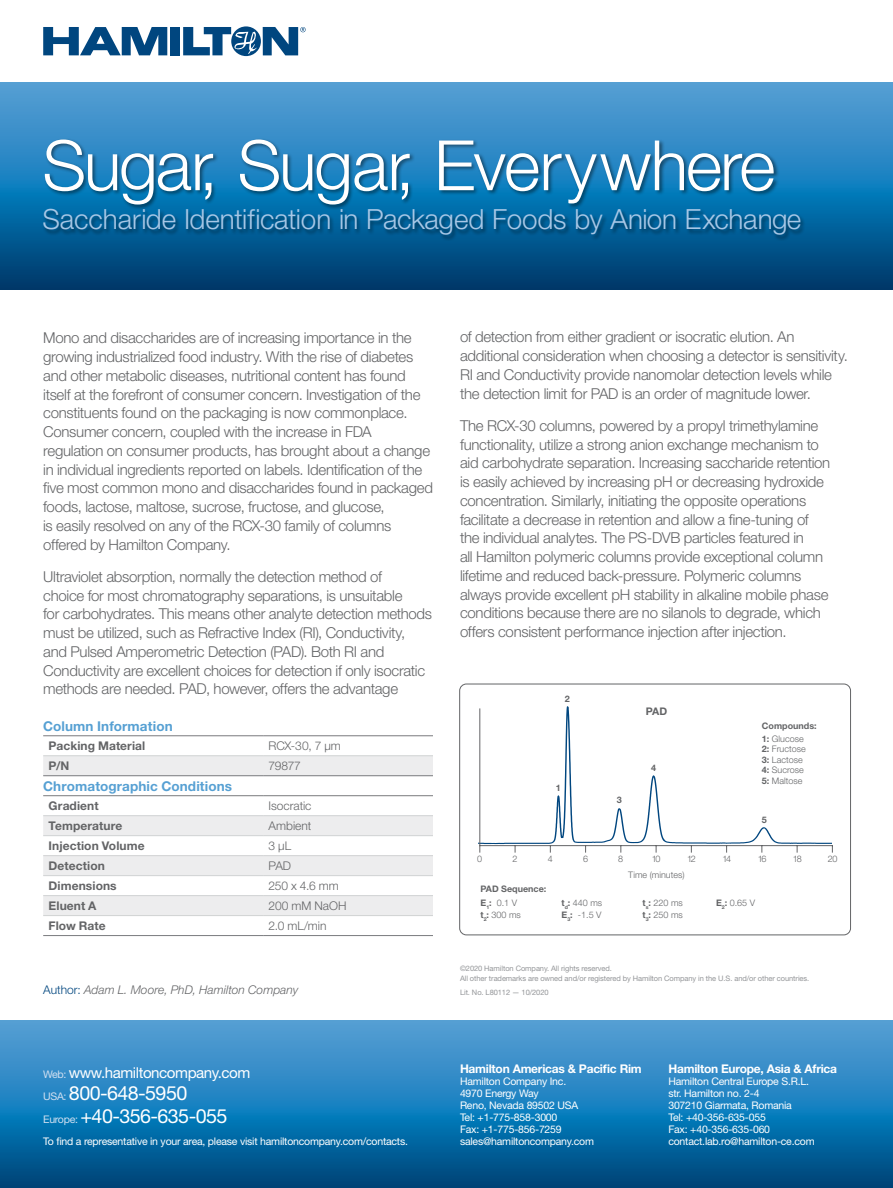
<style>
.page{position:relative;width:893px;height:1188px;background:#fff}
.page>*{position:absolute;margin:0;border:0;box-sizing:border-box;transform-origin:0 0}
.t1{font:300 69.6px "Helvetica Neue LT Std";letter-spacing:-.025em;color:#fff}
.t2{font:300 27.75px "Helvetica Neue LT Std";letter-spacing:-.005em;color:#a7c7e6}
.t3{font:19.5px/22.5px "Helvetica Neue LT Std";letter-spacing:-.03em;color:#fff}
.t4{font:300 15px/18.8px "Helvetica Neue LT Std";letter-spacing:-.02em;color:#636466}
.t5{font:15px "Helvetica Neue LT Std";letter-spacing:-.03em;color:#fff}
.t6{font:700 13.5px "Helvetica Neue LT Std";letter-spacing:.01em;color:#56a0d3}
.t7{font:700 12px "Helvetica Neue LT Std";letter-spacing:.005em;color:#636466}
.t8{font:300 12px "Helvetica Neue LT Std";color:#636466}
.t9{font:700 12px "Helvetica Neue LT Std";letter-spacing:-.02em;color:#fff}
.t10{font:italic 300 12px "Helvetica Neue LT Std";letter-spacing:.005em;color:#636466}
.t11{font:10.5px/12px "Helvetica Neue LT Std";letter-spacing:-.02em;color:#fff}
.t12{font:700 10.5px "Helvetica Neue LT Std";color:#636466}
.t13{font:300 9px/10.5px "Helvetica Neue LT Std";color:#636466}
.t14{font:700 9px/12.6px "Helvetica Neue LT Std";color:#636466}
.t15{font:7.5px/10.5px "Helvetica Neue LT Std";letter-spacing:-.01em;color:#939598}
.s1{font-style:normal;color:#00467f}
.s2{font-size:10.5px;color:#d0dff1}
.s3{font-weight:300}
.s4{font-weight:700}
</style>
<div class="page">
<svg style="left:43px;top:757px;width:390px;height:158px;fill:#ededee"></svg>
<hr style="left:43px;top:736px;width:220px;height:1px;background:#797a7d">
<hr style="left:263px;top:736px;width:170px;height:1px;background:#797a7d">
<hr style="left:43px;top:756px;width:220px;height:1px;background:#d0d2d3">
<hr style="left:263px;top:756px;width:170px;height:1px;background:#d0d2d3">
<hr style="left:43px;top:815px;width:220px;height:1px;background:#d0d2d3">
<hr style="left:263px;top:815px;width:170px;height:1px;background:#d0d2d3">
<hr style="left:43px;top:835px;width:220px;height:1px;background:#d0d2d3">
<hr style="left:263px;top:835px;width:170px;height:1px;background:#d0d2d3">
<hr style="left:43px;top:855px;width:220px;height:1px;background:#d0d2d3">
<hr style="left:263px;top:855px;width:170px;height:1px;background:#d0d2d3">
<hr style="left:43px;top:875px;width:220px;height:1px;background:#d0d2d3">
<hr style="left:263px;top:875px;width:170px;height:1px;background:#d0d2d3">
<hr style="left:43px;top:895px;width:220px;height:1px;background:#d0d2d3">
<hr style="left:263px;top:895px;width:170px;height:1px;background:#d0d2d3">
<hr style="left:43px;top:915px;width:220px;height:1px;background:#d0d2d3">
<hr style="left:263px;top:915px;width:170px;height:1px;background:#d0d2d3">
<hr style="left:43px;top:935px;width:220px;height:1px;background:#797a7d">
<hr style="left:263px;top:935px;width:170px;height:1px;background:#797a7d">
<hr style="left:43px;top:775px;width:220px;height:1px;background:#797a7d">
<hr style="left:263px;top:775px;width:170px;height:1px;background:#797a7d">
<hr style="left:43px;top:795px;width:220px;height:1px;background:#797a7d">
<hr style="left:263px;top:795px;width:170px;height:1px;background:#797a7d">
<svg style="left:479px;top:708px;width:354px;height:145px"></svg>
<div style="left:459px;top:684px;width:392px;height:251px;border:1px solid #636466;border-radius:7px"></div>
<svg style="left:0;top:82px;width:893px;height:207px;background:#2372a9"></svg>
<div style="left:43px;top:138px;width:763px;height:103px;background:#000;opacity:.46"></div>
<svg style="left:0;top:1021px;width:893px;height:167px;background:#1e79b3"></svg>
<div style="left:170px;top:27px;width:10px;height:28px;background:#00467f"></div>
<svg style="left:43px;top:27px;width:124px;height:28px"></svg>
<svg style="left:183px;top:26px;width:123px;height:30px"></svg>
<h1 class="t1" style="left:42px;top:123px;width:734px">Sugar, Sugar, Everywhere</h1>
<h2 class="t2" style="left:42px;top:202px;width:760px">Saccharide Identification in Packaged Foods by Anion Exchange</h2>
<p class="t4" style="left:43px;top:328px;width:391px">Mono and disaccharides are of increasing importance in the growing industrialized food industry. With the rise of diabetes and other metabolic diseases, nutritional content has found itself at the forefront of consumer concern. Investigation of the constituents found on the packaging is now commonplace.<br>Consumer concern, coupled with the increase in FDA regulation on consumer products, has brought about a change in individual ingredients reported on labels. Identification of the five most common mono and disaccharides found in packaged foods, lactose, maltose, sucrose, fructose, and glucose,<br>is easily resolved on any of the RCX-30 family of columns offered by Hamilton Company.</p>
<p class="t4" style="left:43px;top:567px;width:390px">Ultraviolet absorption, normally the detection method of<br>choice for most chromatography separations, is unsuitable<br>for carbohydrates. This means other analyte detection methods must be utilized, such as Refractive Index (RI), Conductivity, and Pulsed Amperometric Detection (PAD). Both RI and Conductivity are excellent choices for detection if only isocratic methods are needed. PAD, however, offers the advantage</p>
<p class="t6" style="left:43px;top:717px;width:131px">Column Information</p>
<p class="t7" style="left:49px;top:738px;width:98px">Packing Material</p>
<p class="t8" style="left:269px;top:738px;width:74px">RCX-30, 7 µm</p>
<p class="t7" style="left:49px;top:758px;width:22px">P/N</p>
<p class="t8" style="left:269px;top:758px;width:34px">79877</p>
<p class="t6" style="left:43px;top:777px;width:190px">Chromatographic Conditions</p>
<p class="t7" style="left:49px;top:798px;width:52px">Gradient</p>
<p class="t8" style="left:269px;top:798px;width:44px">Isocratic</p>
<p class="t7" style="left:49px;top:818px;width:75px">Temperature</p>
<p class="t8" style="left:269px;top:818px;width:44px">Ambient</p>
<p class="t7" style="left:49px;top:838px;width:98px">Injection Volume</p>
<p class="t8" style="left:269px;top:838px;width:24px">3 µL</p>
<p class="t7" style="left:49px;top:858px;width:58px">Detection</p>
<p class="t8" style="left:269px;top:858px;width:24px">PAD</p>
<p class="t7" style="left:49px;top:878px;width:70px">Dimensions</p>
<p class="t8" style="left:269px;top:878px;width:72px">250 x 4.6 mm</p>
<p class="t7" style="left:49px;top:898px;width:49px">Eluent A</p>
<p class="t8" style="left:269px;top:898px;width:79px">200 mM NaOH</p>
<p class="t7" style="left:49px;top:918px;width:59px">Flow Rate</p>
<p class="t8" style="left:269px;top:918px;width:60px">2.0 mL/min</p>
<p class="t10" style="left:43px;top:983px;width:257px"><span class="s1">Author:</span> Adam L. Moore, PhD, Hamilton Company</p>
<p class="t5" style="left:43px;top:1063px;width:209px"><span class="s2">Web:</span> www.hamiltoncompany.com</p>
<h3 class="t3" style="left:43px;top:1082px;width:186px"><span class="s2">USA:</span> 800-648-5950<br><span class="s2">Europe:</span> +40-356-635-055</h3>
<p class="t11" style="left:43px;top:1135px;width:366px">To find a representative in your area, please visit hamiltoncompany.com/contacts.</p>
<p class="t4" style="left:460px;top:327px;width:389px">of detection from either gradient or isocratic elution. An additional consideration when choosing a detector is sensitivity.<br>RI and Conductivity provide nanomolar detection levels while the detection limit for PAD is an order of magnitude lower.</p>
<p class="t4" style="left:460px;top:416px;width:372px">The RCX-30 columns, powered by a propyl trimethylamine functionality, utilize a strong anion exchange mechanism to aid carbohydrate separation. Increasing saccharide retention is easily achieved by increasing pH or decreasing hydroxide concentration. Similarly, initiating the opposite operations facilitate a decrease in retention and allow a fine-tuning of the individual analytes. The PS-DVB particles featured in<br>all Hamilton polymeric columns provide exceptional column lifetime and reduced back-pressure. Polymeric columns always provide excellent pH stability in alkaline mobile phase conditions because there are no silanols to degrade, which offers consistent performance injection after injection.</p>
<p class="t14" style="left:565px;top:692px;width:7px">2</p>
<p class="t14" style="left:556px;top:781px;width:7px">1</p>
<p class="t14" style="left:617px;top:794px;width:7px">3</p>
<p class="t12" style="left:646px;top:705px;width:23px">PAD</p>
<p class="t14" style="left:651px;top:761px;width:7px">4</p>
<p class="t14" style="left:762px;top:719px;width:56px">Compounds:<br>1: <span class="s3">Glucose</span></p>
<p class="t13" style="left:762px;top:743px;width:45px"><span class="s4">2:</span> Fructose<br><span class="s4">3:</span> Lactose<br><span class="s4">4:</span> Sucrose<br><span class="s4">5:</span> Maltose</p>
<p class="t14" style="left:762px;top:813px;width:7px">5</p>
<p class="t13" style="left:477px;top:854px;width:7px">0</p>
<p class="t13" style="left:512px;top:854px;width:7px">2</p>
<p class="t13" style="left:548px;top:854px;width:7px">4</p>
<p class="t13" style="left:583px;top:854px;width:7px">6</p>
<p class="t13" style="left:618px;top:854px;width:7px">8</p>
<p class="t13" style="left:652px;top:854px;width:10px">10</p>
<p class="t13" style="left:687px;top:854px;width:10px">12</p>
<p class="t13" style="left:722px;top:854px;width:10px">14</p>
<p class="t13" style="left:758px;top:854px;width:10px">16</p>
<p class="t13" style="left:793px;top:854px;width:10px">18</p>
<p class="t13" style="left:828px;top:854px;width:11px">20</p>
<p class="t14" style="left:480px;top:881px;width:67px;line-height:14.1px">PAD Sequence:<br>E<sub>1</sub>: <span class="s3">0.1 V</span></p>
<p class="t13" style="left:628px;top:869px;width:58px">Time (minutes)</p>
<p class="t13" style="left:561px;top:897px;width:42px"><span class="s4">t</span><sub>d</sub><span class="s4">:</span> 440 ms</p>
<p class="t13" style="left:642px;top:897px;width:42px"><span class="s4">t</span><sub>s</sub><span class="s4">:</span> 220 ms</p>
<p class="t13" style="left:716px;top:897px;width:41px"><span class="s4">E</span><sub>2</sub><span class="s4">:</span> 0.65 V</p>
<p class="t13" style="left:480px;top:909px;width:42px"><span class="s4">t</span><sub>2</sub><span class="s4">:</span> 300 ms</p>
<p class="t13" style="left:561px;top:909px;width:42px"><span class="s4">E</span><sub>3</sub><span class="s4">:</span> -1.5 V</p>
<p class="t13" style="left:642px;top:909px;width:42px"><span class="s4">t</span><sub>3</sub><span class="s4">:</span> 250 ms</p>
<p class="t15" style="left:460px;top:963px;width:351px">©2020 Hamilton Company. All rights reserved.<br>All other trademarks are owned and/or registered by Hamilton Company in the U.S. and/or other countries.</p>
<p class="t15" style="left:460px;top:987px;width:90px">Lit. No. L80112 — 10/2020</p>
<p class="t9" style="left:460px;top:1061px;width:183px">Hamilton Americas &amp; Pacific Rim</p>
<p class="t11" style="left:460px;top:1075px;width:136px">Hamilton Company Inc.<br>4970 Energy Way<br>Reno, Nevada 89502 USA<br>Tel: +1-775-858-3000<br>Fax: +1-775-856-7259 sales@hamiltoncompany.com</p>
<p class="t9" style="left:668px;top:1061px;width:170px">Hamilton Europe, Asia &amp; Africa</p>
<p class="t11" style="left:668px;top:1075px;width:148px">Hamilton Central Europe S.R.L. str. Hamilton no. 2-4<br>307210 Giarmata, Romania<br>Tel: +40-356-635-055<br>Fax: +40-356-635-060 contact.lab.ro@hamilton-ce.com</p>
</div>
